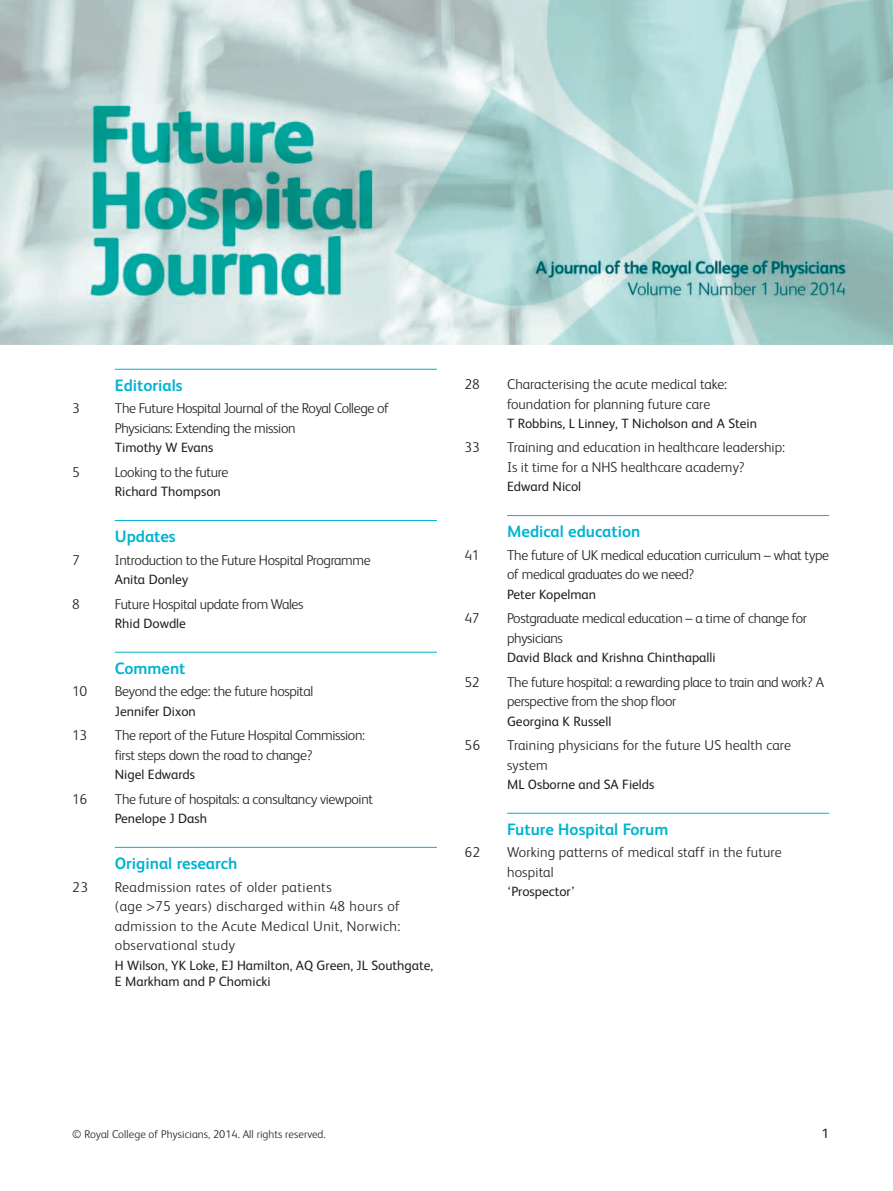
<style>
.page{position:relative;width:893px;height:1191px;background:#fff}
.page>*{position:absolute;margin:0;border:0;box-sizing:border-box;transform-origin:0 0}
.t1{font:700 16.5px "FS Albert";color:#00b4d1}
.t2{font:300 14.25px/19.5px "FS Albert";letter-spacing:-.025em;color:#231f20}
.t3{font:300 14.25px/19.5px "FS Albert";color:#231f20}
.t4{font:300 14.25px/19.5px "FS Albert";letter-spacing:.03em;color:#231f20}
.t5{font:300 14.25px/19.5px "FS Albert";letter-spacing:.01em;color:#231f20}
.t6{font:13.5px/16.5px "FS Albert";color:#231f20}
.t7{font:300 11.25px "FS Albert";letter-spacing:.005em;color:#231f20}
</style>
<div class="page">
<hr style="left:115px;top:369px;width:322px;height:1px;background:#00b4d1">
<hr style="left:115px;top:520px;width:322px;height:1px;background:#00b4d1">
<hr style="left:115px;top:652px;width:322px;height:1px;background:#00b4d1">
<hr style="left:115px;top:847px;width:322px;height:1px;background:#00b4d1">
<img style="left:0;top:0;width:893px;height:344px">
<hr style="left:507px;top:515px;width:322px;height:1px;background:#00b4d1">
<hr style="left:507px;top:813px;width:322px;height:1px;background:#00b4d1">
<p class="t1" style="left:115px;top:378px;width:69px">Editorials</p>
<p class="t2" style="left:72px;top:400px;width:9px">3</p>
<p class="t2" style="left:115px;top:400px;width:276px">The Future Hospital Journal of the Royal College of<br>Physicians: Extending the mission</p>
<p class="t6" style="left:115px;top:441px;width:100px">Timothy W Evans</p>
<p class="t2" style="left:72px;top:464px;width:9px">5</p>
<p class="t2" style="left:115px;top:464px;width:115px">Looking to the future</p>
<p class="t6" style="left:115px;top:485px;width:108px">Richard Thompson</p>
<p class="t1" style="left:115px;top:529px;width:62px">Updates</p>
<p class="t2" style="left:72px;top:551px;width:9px">7</p>
<p class="t2" style="left:115px;top:551px;width:257px">Introduction to the Future Hospital Programme</p>
<p class="t6" style="left:115px;top:573px;width:75px">Anita Donley</p>
<p class="t2" style="left:72px;top:595px;width:9px">8</p>
<p class="t2" style="left:115px;top:595px;width:190px">Future Hospital update from Wales</p>
<p class="t6" style="left:115px;top:617px;width:73px">Rhid Dowdle</p>
<p class="t1" style="left:115px;top:661px;width:72px">Comment</p>
<p class="t2" style="left:72px;top:683px;width:17px">10</p>
<p class="t2" style="left:115px;top:683px;width:200px">Beyond the edge: the future hospital</p>
<p class="t6" style="left:115px;top:704px;width:83px">Jennifer Dixon</p>
<p class="t2" style="left:72px;top:727px;width:17px">13</p>
<p class="t2" style="left:115px;top:727px;width:252px">The report of the Future Hospital Commission: first steps down the road to change?</p>
<p class="t6" style="left:115px;top:768px;width:82px">Nigel Edwards</p>
<p class="t2" style="left:72px;top:790px;width:17px">16</p>
<p class="t2" style="left:115px;top:790px;width:260px">The future of hospitals: a consultancy viewpoint</p>
<p class="t6" style="left:115px;top:812px;width:94px">Penelope J Dash</p>
<p class="t1" style="left:115px;top:856px;width:124px">Original research</p>
<p class="t2" style="left:72px;top:878px;width:17px">23</p>
<p class="t4" style="left:115px;top:878px;width:287px">Readmission rates of older patients<br>(age 75 years) discharged within 48 hours of admission to the Acute Medical Unit, Norwich: observational study</p>
<p class="t6" style="left:115px;top:958px;width:320px">H Wilson, YK Loke, EJ Hamilton, AQ Green, JL Southgate,<br>E Markham and P Chomicki</p>
<p class="t2" style="left:465px;top:376px;width:17px">28</p>
<p class="t3" style="left:507px;top:376px;width:222px">Characterising the acute medical take: foundation for planning future care</p>
<p class="t6" style="left:507px;top:417px;width:251px">T Robbins, L Linney, T Nicholson and A Stein</p>
<p class="t2" style="left:465px;top:439px;width:17px">33</p>
<p class="t3" style="left:507px;top:439px;width:279px">Training and education in healthcare leadership:<br>Is it time for a NHS healthcare academy?</p>
<p class="t6" style="left:507px;top:480px;width:76px">Edward Nicol</p>
<p class="t1" style="left:507px;top:525px;width:135px">Medical education</p>
<p class="t2" style="left:465px;top:547px;width:17px">41</p>
<p class="t2" style="left:507px;top:547px;width:324px">The future of UK medical education curriculum – what type of medical graduates do we need?</p>
<p class="t6" style="left:507px;top:587px;width:91px">Peter Kopelman</p>
<p class="t2" style="left:465px;top:610px;width:17px">47</p>
<p class="t2" style="left:507px;top:610px;width:301px">Postgraduate medical education – a time of change for physicians</p>
<p class="t6" style="left:507px;top:651px;width:210px">David Black and Krishna Chinthapalli</p>
<p class="t2" style="left:465px;top:673px;width:17px">52</p>
<p class="t2" style="left:507px;top:673px;width:318px">The future hospital: a rewarding place to train and work? A perspective from the shop floor</p>
<p class="t6" style="left:507px;top:714px;width:106px">Georgina K Russell</p>
<p class="t2" style="left:465px;top:737px;width:17px">56</p>
<p class="t5" style="left:507px;top:737px;width:286px">Training physicians for the future US health care system</p>
<p class="t6" style="left:507px;top:778px;width:149px">ML Osborne and SA Fields</p>
<p class="t1" style="left:507px;top:822px;width:163px">Future Hospital Forum</p>
<p class="t2" style="left:465px;top:844px;width:17px">62</p>
<p class="t5" style="left:507px;top:844px;width:276px">Working patterns of medical staff in the future hospital</p>
<p class="t6" style="left:507px;top:885px;width:70px">‘Prospector’</p>
<p class="t7" style="left:72px;top:1129px;width:255px">© Royal College of Physicians, 2014. All rights reserved.</p>
<p class="t6" style="left:822px;top:1126px;width:9px">1</p>
</div>
